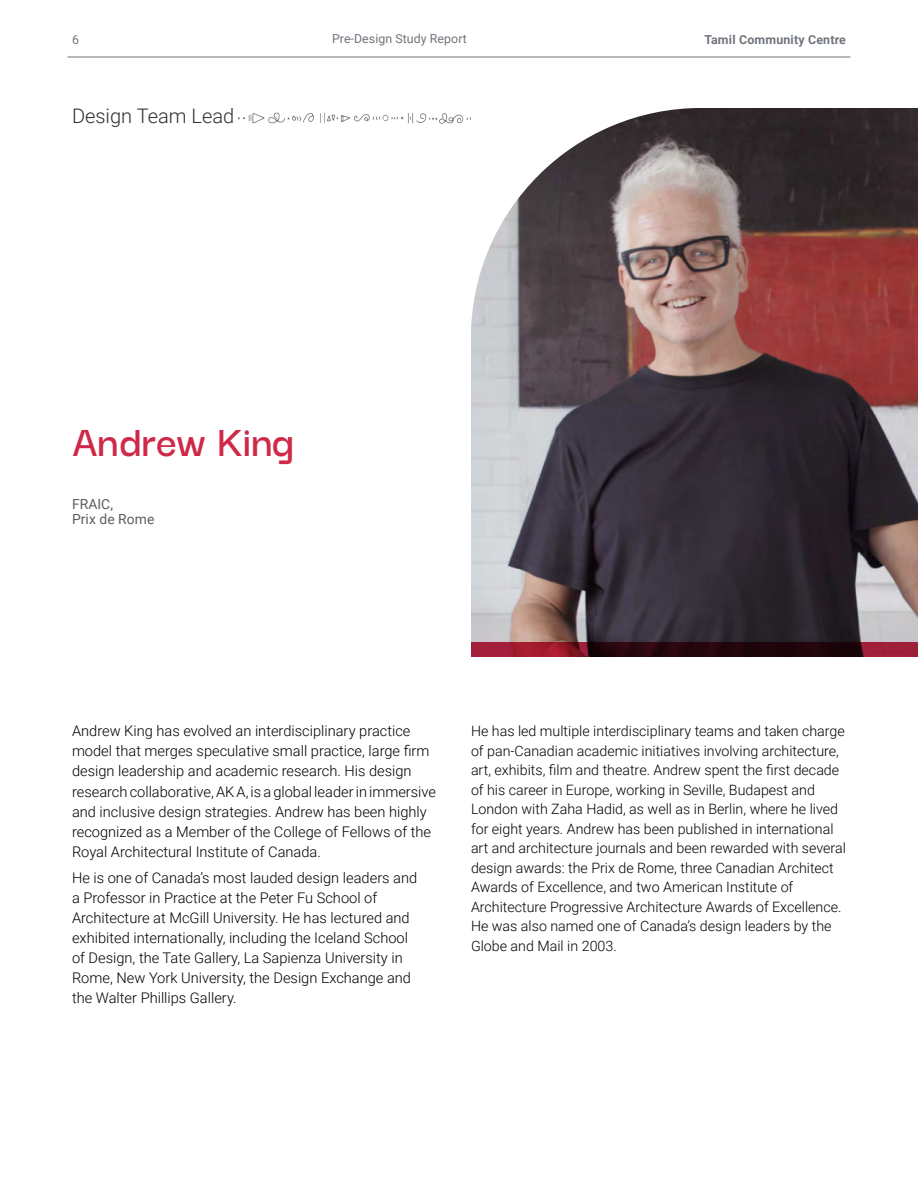
<style>
.page{position:relative;width:918px;height:1188px;background:#fff}
.page>*{position:absolute;margin:0;border:0;box-sizing:border-box;transform-origin:0 0}
.t1{font:600 46.2px "Darker Grotesque";color:#ce2949}
.t2{font:300 20.1px "Roboto";color:#2c2f32}
.t3{font:300 14.7px/20.1px "Roboto";color:#000}
.t4{font:300 14.25px/19.5px "Roboto";color:#000}
.t5{font:13.95px/15.5px "Roboto";letter-spacing:.005em;color:#595e63}
.t6{font:12.3px "Roboto";letter-spacing:.005em;color:#6f757c}
.t7{font:700 12.3px "Roboto";letter-spacing:.015em;color:#6f757c}
</style>
<div class="page">
<hr style="left:68px;top:57px;width:782px;height:1px;background:#6f757c">
<img style="left:471px;top:108px;width:447px;height:535px">
<svg style="left:471px;top:643px;width:447px;height:14px;background:#510e1b"></svg>
<img style="left:238px;top:112px;width:233px;height:12px">
<p class="t6" style="left:72px;top:31px;width:8px">6</p>
<p class="t6" style="left:332px;top:30px;width:136px">Pre-Design Study Report</p>
<p class="t7" style="left:704px;top:31px;width:143px">Tamil Community Centre</p>
<h2 class="t2" style="left:72px;top:102px;width:164px">Design Team Lead</h2>
<h1 class="t1" style="left:72px;top:407px;width:224px">Andrew King</h1>
<p class="t5" style="left:72px;top:496px;width:84px">FRAIC,<br>Prix de Rome</p>
<p class="t3" style="left:72px;top:721px;width:366px">Andrew King has evolved an interdisciplinary practice model that merges speculative small practice, large firm design leadership and academic research. His design research collaborative, AK A, is a global leader in immersive and inclusive design strategies. Andrew has been highly recognized as a Member of the College of Fellows of the Royal Architectural Institute of Canada.</p>
<p class="t3" style="left:72px;top:867px;width:347px">He is one of Canada’s most lauded design leaders and a Professor in Practice at the Peter Fu School of Architecture at McGill University. He has lectured and exhibited internationally, including the Iceland School of Design, the Tate Gallery, La Sapienza University in Rome, New York University, the Design Exchange and the Walter Phillips Gallery.</p>
<p class="t4" style="left:471px;top:721px;width:376px">He has led multiple interdisciplinary teams and taken charge of pan-Canadian academic initiatives involving architecture, art, exhibits, film and theatre. Andrew spent the first decade of his career in Europe, working in Seville, Budapest and London with Zaha Hadid, as well as in Berlin, where he lived for eight years. Andrew has been published in international art and architecture journals and been rewarded with several design awards: the Prix de Rome, three Canadian Architect Awards of Excellence, and two American Institute of Architecture Progressive Architecture Awards of Excellence.<br>He was also named one of Canada’s design leaders by the Globe and Mail in 2003.</p>
</div>
